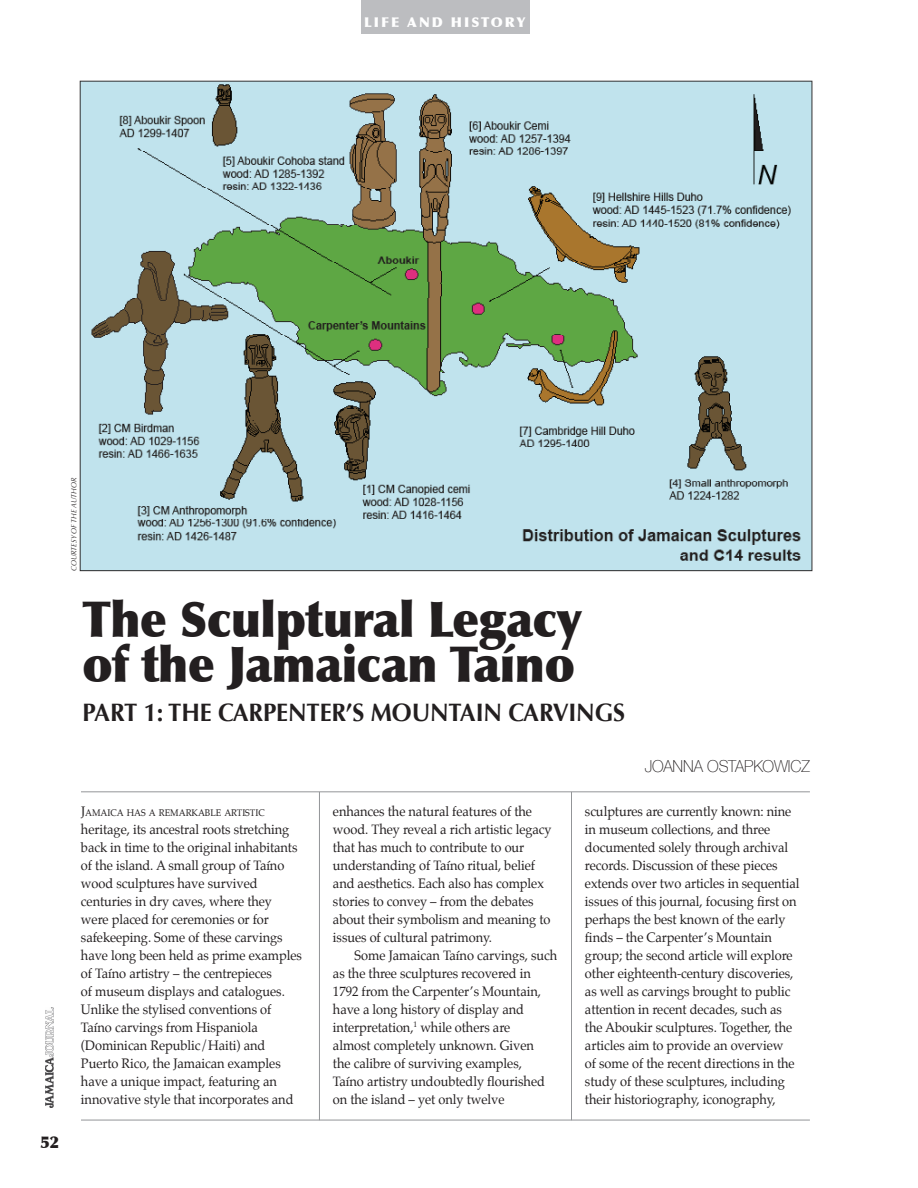
<style>
.page{position:relative;width:918px;height:1188px;background:#fff}
.page>*{position:absolute;margin:0;border:0;box-sizing:border-box;transform-origin:0 0}
.t1{font:900 49.2px/45px "Optima";letter-spacing:-.01em;color:#231f20;scale:.95 1}
.t2{font:700 25.2px "Optima";letter-spacing:-.005em;color:#231f20;scale:.95 1}
.t3{font:100 16.5px "Helvetica Neue";letter-spacing:-.005em;color:#231f20;scale:.95 1}
.t4{font:900 16.5px "Optima";color:#231f20;scale:.95 1}
.t5{font:13.5px/18px "Palatino";letter-spacing:-.005em;color:#231f20;scale:.95 1}
.t6{font:900 13.5px "Optima";letter-spacing:.15em;color:#fff}
.t7{font:9.45px "Palatino";letter-spacing:-.005em;color:#231f20;scale:.95 1}
.t8{font:italic 7.5px "Optima";color:#231f20;scale:.95 1}
.s1{font-size:13.5px}
</style>
<div class="page">
<img style="left:46px;top:1008px;width:7px;height:99px">
<hr style="left:81px;top:1120px;width:729px;height:1px;background:#939598">
<hr style="left:81px;top:792px;width:729px;height:1px;background:#939598">
<hr style="left:571px;top:792px;width:1px;height:328px;background:#939598">
<hr style="left:319px;top:792px;width:1px;height:328px;background:#939598">
<div style="left:361px;top:0;width:168px;height:33px;background:#bcbdc0"></div>
<img style="left:79px;top:80px;width:734px;height:492px">
<p class="t6" style="left:364px;top:14px;width:163px">l ife and history</p>
<p class="t8" style="left:70px;top:571px;width:100px;rotate:-90deg">courtesy of the author</p>
<h1 class="t1" style="left:82px;top:597px;width:528px">The Sculptural Legacy of the Jamaican Taíno</h1>
<h2 class="t2" style="left:82px;top:698px;width:573px">PART 1: THE CARPENTER’S MOUNTAIN CARVINGS</h2>
<p class="t4" style="left:41px;top:1132px;width:21px">52</p>
<p class="t7" style="left:81px;top:806px;width:195px"><span class="s1">J</span>AMAICA HAS A REMARKABLE ARTISTIC</p>
<p class="t5" style="left:81px;top:821px;width:234px">heritage, its ancestral roots stretching back in time to the original inhabitants of the island. A small group of Taíno wood sculptures have survived centuries in dry caves, where they were placed for ceremonies or for safekeeping. Some of these carvings have long been held as prime examples of Taíno artistry – the centrepieces<br>of museum displays and catalogues.<br>Unlike the stylised conventions of Taíno carvings from Hispaniola (Dominican Republic/Haiti) and Puerto Rico, the Jamaican examples have a unique impact, featuring an innovative style that incorporates and</p>
<p class="t5" style="left:333px;top:803px;width:232px">enhances the natural features of the wood. They reveal a rich artistic legacy that has much to contribute to our understanding of Taíno ritual, belief and aesthetics. Each also has complex stories to convey – from the debates about their symbolism and meaning to issues of cultural patrimony.</p>
<p class="t5" style="left:333px;top:947px;width:237px;text-indent:22px">Some Jamaican Taíno carvings, such as the three sculptures recovered in 1792 from the Carpenter’s Mountain, have a long history of display and interpretation,<sup>1</sup> while others are<br>almost completely unknown. Given<br>the calibre of surviving examples,<br>Taíno artistry undoubtedly flourished on the island – yet only twelve</p>
<p class="t3" style="left:645px;top:754px;width:175px">JOANNA OSTAPKOWICZ</p>
<p class="t5" style="left:585px;top:803px;width:227px">sculptures are currently known: nine in museum collections, and three documented solely through archival records. Discussion of these pieces extends over two articles in sequential issues of this journal, focusing first on perhaps the best known of the early finds – the Carpenter’s Mountain group; the second article will explore other eighteenth-century discoveries, as well as carvings brought to public attention in recent decades, such as the Aboukir sculptures. Together, the articles aim to provide an overview<br>of some of the recent directions in the study of these sculptures, including their historiography, iconography,</p>
</div>
